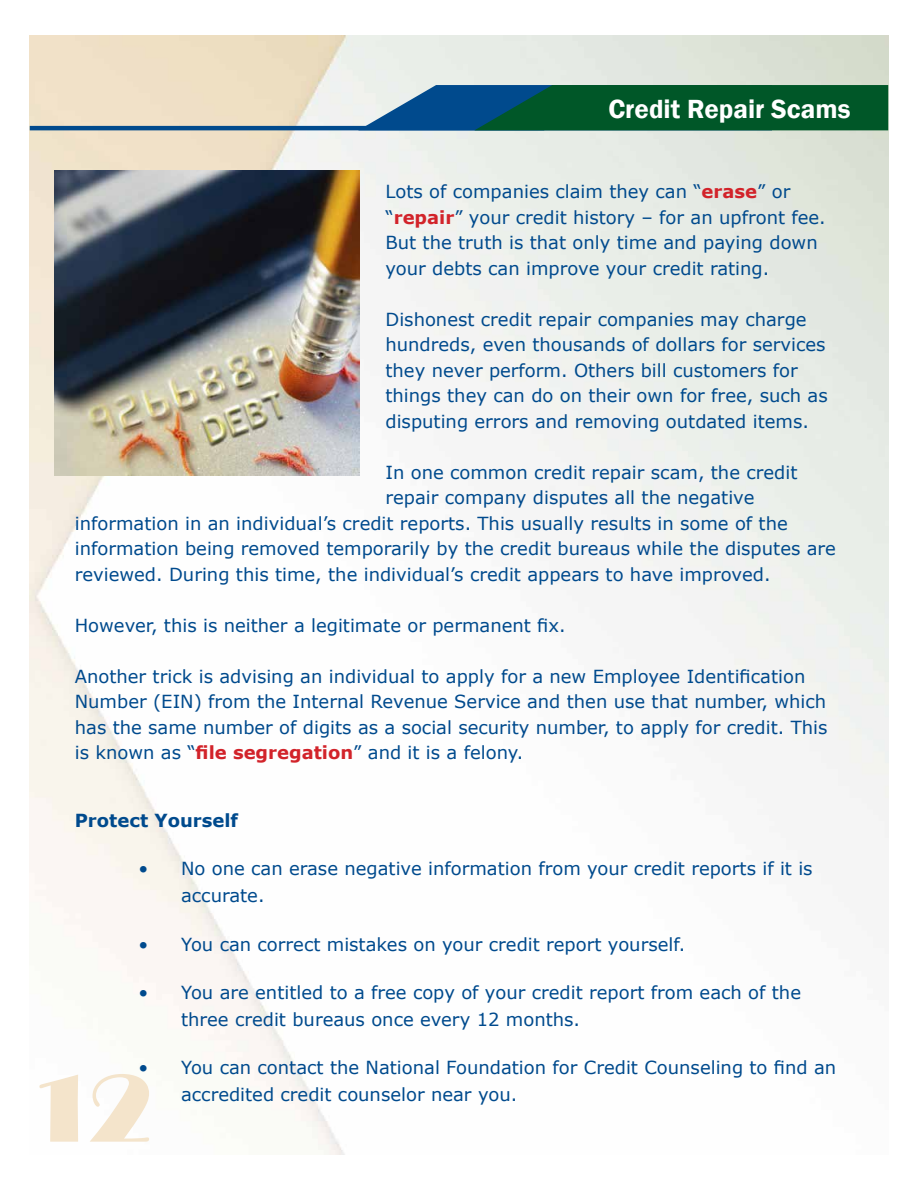
<style>
.page{position:relative;width:918px;height:1188px;background:#fff}
.page>*{position:absolute;margin:0;border:0;box-sizing:border-box;transform-origin:0 0}
.t1{font:99px "Broadway";color:#f4e4cb}
.Section_title{font:600 27px "Franklin Gothic";color:#fff}
.Body{font:18px/25.5px "Verdana";color:#004a8d}
.Protect_Yourself{font:700 18px "Verdana";color:#004a8d}
.s1{font-weight:700;color:#d2232a}
</style>
<div class="page">
<img style="left:30px;top:35px;width:858px;height:1119px">
<img style="left:54px;top:170px;width:306px;height:306px">
<hr style="left:30px;top:126px;width:514px;height:4px;background:#004a8d">
<svg style="left:358px;top:85px;width:530px;height:45px;background:#12604d"></svg>
<p class="Section_title" style="left:608px;top:92px;width:244px">Credit Repair Scams</p>
<p class="Body" style="left:385px;top:179px;width:442px">Lots of companies claim they can “<span class="s1">erase</span>” or “<span class="s1">repair</span>” your credit history – for an upfront fee.<br>But the truth is that only time and paying down your debts can improve your credit rating.</p>
<p class="Body" style="left:385px;top:306px;width:444px">Dishonest credit repair companies may charge hundreds, even thousands of dollars for services they never perform. Others bill customers for things they can do on their own for free, such as disputing errors and removing outdated items.</p>
<p class="Body" style="left:385px;top:459px;width:414px">In one common credit repair scam, the credit</p>
<p class="Body" style="left:385px;top:485px;width:371px">repair company disputes all the negative</p>
<p class="Body" style="left:75px;top:510px;width:715px">information in an individual’s credit reports. This usually results in some of the</p>
<p class="Body" style="left:75px;top:536px;width:763px">information being removed temporarily by the credit bureaus while the disputes are</p>
<p class="Body" style="left:75px;top:561px;width:697px">reviewed. During this time, the individual’s credit appears to have improved.</p>
<p class="Body" style="left:75px;top:612px;width:492px">However, this is neither a legitimate or permanent fix.</p>
<p class="Body" style="left:75px;top:663px;width:754px">Another trick is advising an individual to apply for a new Employee Identification Number (EIN) from the Internal Revenue Service and then use that number, which has the same number of digits as a social security number, to apply for credit. This is known as “<span class="s1">file segregation</span>” and it is a felony.</p>
<p class="Protect_Yourself" style="left:75px;top:808px;width:165px">Protect Yourself</p>
<p class="Body" style="left:181px;top:855px;width:633px;line-height:27px;text-indent:-43px">• No one can erase negative information from your credit reports if it is accurate.</p>
<p class="Body" style="left:139px;top:931px;width:548px">• You can correct mistakes on your credit report yourself.</p>
<p class="Body" style="left:181px;top:979px;width:621px;line-height:27px;text-indent:-43px">• You are entitled to a free copy of your credit report from each of the three credit bureaus once every 12 months.</p>
<p class="Body" style="left:181px;top:1054px;width:657px;line-height:27px;text-indent:-43px">• You can contact the National Foundation for Credit Counseling to find an accredited credit counselor near you.</p>
<h1 class="t1" style="left:30px;top:1051px;width:124px">12</h1>
</div>
